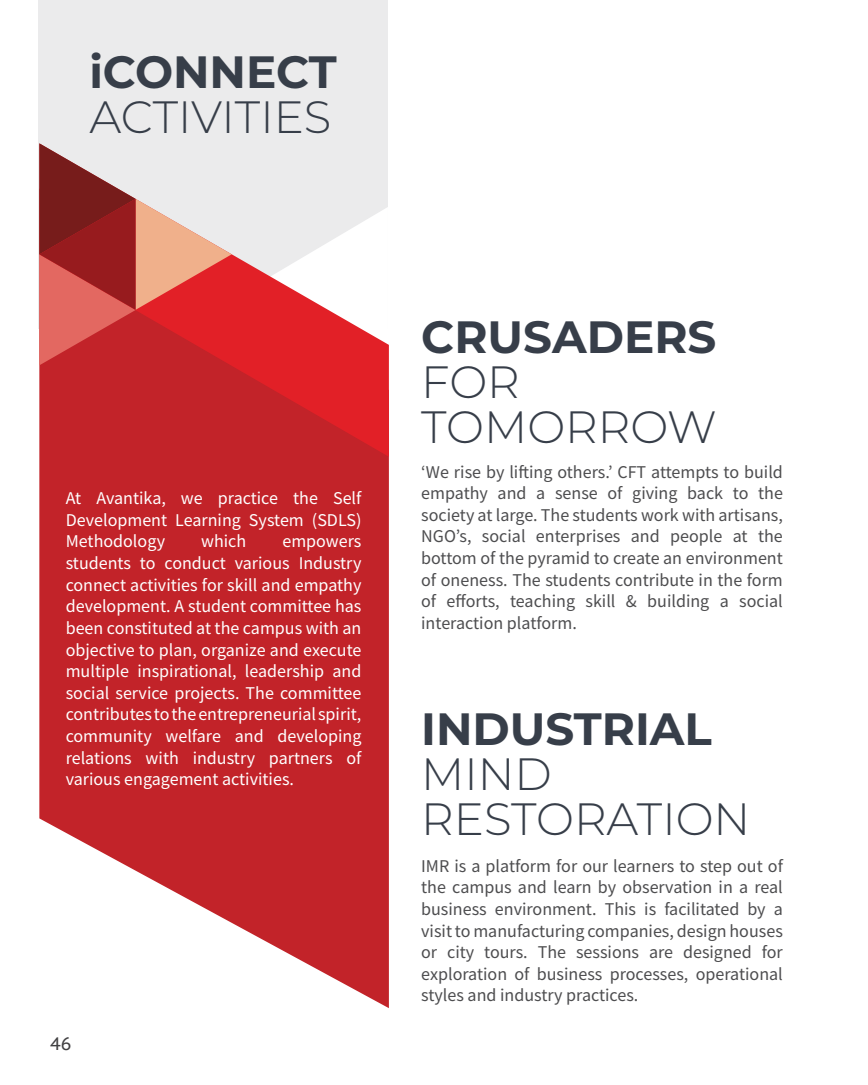
<style>
.page{position:relative;width:868px;height:1085px;background:#fff}
.page>*{position:absolute;margin:0;border:0;box-sizing:border-box;transform-origin:0 0}
.t1{font:300 45.15px/45px "Montserrat";color:#373e49}
.t2{font:700 45.15px "Montserrat";color:#373e49}
.t3{font:18px/21.6px "Source Sans Pro";color:#4d4d4f;text-align:justify}
.t4{font:18px/21.6px "Source Sans Pro";color:#fff;text-align:justify}
.t5{font:18px "PT Sans Caption";color:#414042}
</style>
<div class="page">
<div style="left:38px;top:0;width:350px;height:328px;background:#ebebec"></div>
<svg style="left:39px;top:456px;width:350px;height:551px;fill:#c22329"></svg>
<svg style="left:39px;top:207px;width:350px;height:249px;background:#d9585d"></svg>
<svg style="left:39px;top:143px;width:193px;height:222px"></svg>
<h1 class="t2" style="left:89px;top:40px;width:249px">iCONNECT</h1>
<h1 class="t1" style="left:89px;top:93px;width:243px">ACTIVITIES</h1>
<p class="t4" style="left:66px;top:487px;width:297px">At Avantika, we practice the Self Development Learning System (SDLS)<br>Methodology</p>
<p class="t4" style="left:201px;top:530px;width:47px">which</p>
<p class="t4" style="left:66px;top:530px;width:297px;text-indent:217px">empowers students to conduct various Industry connect activities for skill and empathy development. A student committee has been constituted at the campus with an objective to plan, organize and execute multiple inspirational, leadership and social service projects. The committee contributes to the entrepreneurial spirit, community welfare and developing relations with industry partners of various engagement activities.</p>
<p class="t5" style="left:50px;top:1032px;width:23px">46</p>
<h1 class="t2" style="left:421px;top:304px;width:297px">CRUSADERS</h1>
<h1 class="t1" style="left:421px;top:358px;width:297px">FOR<br>TOMORROW</h1>
<p class="t3" style="left:421px;top:460px;width:363px">‘We rise by lifting others.’ CFT attempts to build empathy and a sense of giving back to the society at large. The students work with artisans, NGO’s, social enterprises and people at the bottom of the pyramid to create an environment of oneness. The students contribute in the form of efforts, teaching skill &amp; building a social interaction platform.</p>
<h1 class="t2" style="left:421px;top:696px;width:292px">INDUSTRIAL</h1>
<h1 class="t1" style="left:421px;top:750px;width:330px">MIND<br>RESTORATION</h1>
<p class="t3" style="left:421px;top:854px;width:363px">IMR is a platform for our learners to step out of the campus and learn by observation in a real business environment. This is facilitated by a visit to manufacturing companies, design houses or city tours. The sessions are designed for exploration of business processes, operational styles and industry practices.</p>
</div>
